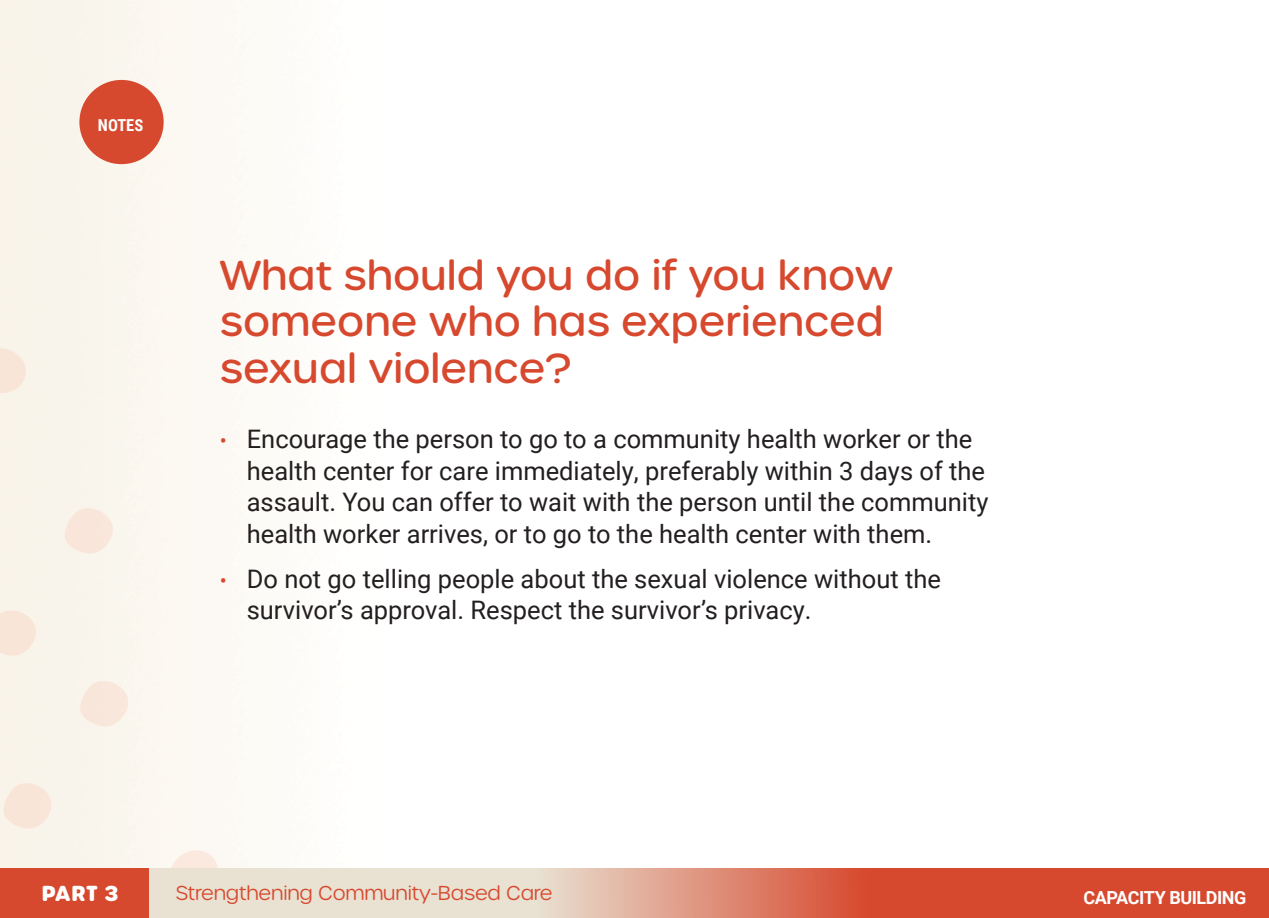
<style>
.page{position:relative;width:1269px;height:918px;background:#fff}
.page>*{position:absolute;margin:0;border:0;box-sizing:border-box;transform-origin:0 0}
.FlipBook_Heads{font:500 40.5px/46.5px "Urbane Rounded";color:#d7492e}
.t1{font:25.5px/31.5px "Roboto";color:#231f20}
.t2{font:700 21px "Urbane Rounded";color:#fff}
.t3{font:300 19.5px "Urbane Rounded";letter-spacing:-.01em;color:#d7492e}
.t4{font:700 18px "Roboto";letter-spacing:-.025em;color:#fff}
.Numbers_List_Bold{font:700 16.5px "Roboto Condensed";color:#fff}
.s1{font-size:21px;color:#d7492e}
</style>
<div class="page">
<svg style="left:168px;top:847px;width:53px;height:21px"></svg>
<svg style="left:63px;top:505px;width:52px;height:51px;background:#f9ebe0"></svg>
<svg style="left:0;top:346px;width:27px;height:50px"></svg>
<svg style="left:78px;top:678px;width:53px;height:51px;background:#f9ece1"></svg>
<svg style="left:0;top:607px;width:39px;height:51px;background:#f8e9dd"></svg>
<svg style="left:1px;top:780px;width:53px;height:51px;background:#f8eade"></svg>
<div style="left:0;top:868px;width:1269px;height:50px;background:#d7492e"></div>
<svg style="left:149px;top:868px;width:697px;height:50px;background:#e5c1af"></svg>
<div style="left:79px;top:80px;width:85px;height:84px;background:#d7492e;border-radius:50%"></div>
<p class="Numbers_List_Bold" style="left:98px;top:113px;width:47px">NOTES</p>
<p class="FlipBook_Heads" style="left:220px;top:252px;width:675px">What should you do if you know someone who has experienced sexual violence?</p>
<p class="t1" style="left:247px;top:422px;width:743px;text-indent:-27px"><span class="s1">•</span> Encourage the person to go to a community health worker or the health center for care immediately, preferably within 3 days of the assault. You can offer to wait with the person until the community health worker arrives, or to go to the health center with them.</p>
<p class="t1" style="left:247px;top:562px;width:696px;text-indent:-27px"><span class="s1">•</span> Do not go telling people about the sexual violence without the survivor’s approval. Respect the survivor’s privacy.</p>
<p class="t2" style="left:42px;top:879px;width:79px">PART 3</p>
<p class="t3" style="left:176px;top:880px;width:378px">Strengthening Community-Based Care</p>
<p class="t4" style="left:1084px;top:885px;width:164px">CAPACITY BUILDING</p>
</div>
